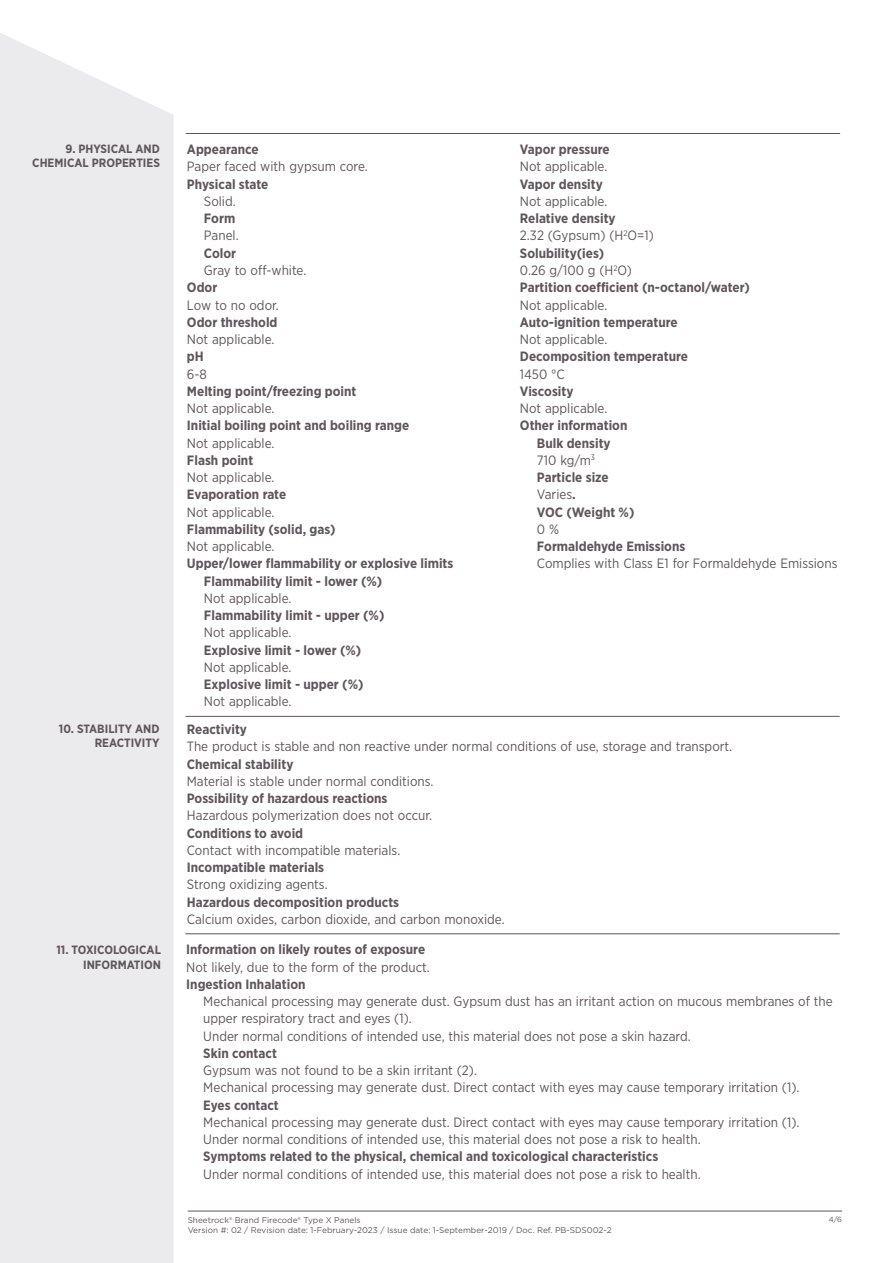
<style>
.page{position:relative;width:893px;height:1263px;background:#fff}
.page>*{position:absolute;margin:0;border:0;box-sizing:border-box;transform-origin:0 0}
.Helvetica_light_10pt{font:13.5px/17.2px "Gotham Narrow";color:#5f565c}
.Helvetica_light_10pt-2{font:700 13.5px "Gotham Narrow";color:#5f565c}
.Helvetica_light_10pt-3{font:700 12px/14.4px "Gotham Narrow";color:#5f565c;text-align:right}
.t1{font:8.25px "Gotham";color:#5f565c}
.t2{font:7.5px "Gotham";color:#5f565c}
.s1{font-weight:700}
</style>
<div class="page">
<div style="left:0;top:33px;width:174px;height:1230px;background:#ebeaec"></div>
<hr style="left:186px;top:133px;width:654px;height:1px;background:#5f565c">
<hr style="left:185px;top:716px;width:655px;height:1px;background:#5f565c">
<hr style="left:185px;top:933px;width:655px;height:1px;background:#5f565c">
<hr style="left:188px;top:1211px;width:654px;height:1px;background:#5f565c">
<p class="Helvetica_light_10pt-3" style="left:32px;top:141px;width:129px">9. PHYSICAL AND<br>CHEMICAL PROPERTIES</p>
<p class="Helvetica_light_10pt-2" style="left:187px;top:141px;width:73px">Appearance</p>
<p class="Helvetica_light_10pt" style="left:187px;top:158px;width:182px">Paper faced with gypsum core.</p>
<p class="Helvetica_light_10pt-2" style="left:187px;top:175px;width:83px">Physical state</p>
<p class="Helvetica_light_10pt" style="left:204px;top:192px;width:33px">Solid.</p>
<p class="Helvetica_light_10pt-2" style="left:204px;top:210px;width:33px">Form</p>
<p class="Helvetica_light_10pt" style="left:204px;top:227px;width:36px">Panel.</p>
<p class="Helvetica_light_10pt-2" style="left:204px;top:244px;width:34px">Color</p>
<p class="Helvetica_light_10pt" style="left:204px;top:261px;width:104px">Gray to off-white.</p>
<p class="Helvetica_light_10pt-2" style="left:187px;top:279px;width:32px">Odor</p>
<p class="Helvetica_light_10pt" style="left:187px;top:296px;width:93px">Low to no odor.</p>
<p class="Helvetica_light_10pt-2" style="left:187px;top:313px;width:92px">Odor threshold</p>
<p class="Helvetica_light_10pt" style="left:187px;top:330px;width:89px">Not applicable.</p>
<p class="Helvetica_light_10pt-2" style="left:187px;top:348px;width:18px">pH</p>
<p class="Helvetica_light_10pt" style="left:187px;top:365px;width:21px">6-8</p>
<p class="Helvetica_light_10pt-2" style="left:187px;top:382px;width:171px">Melting point/freezing point</p>
<p class="Helvetica_light_10pt" style="left:187px;top:399px;width:89px">Not applicable.</p>
<p class="Helvetica_light_10pt-2" style="left:187px;top:417px;width:224px">Initial boiling point and boiling range</p>
<p class="Helvetica_light_10pt" style="left:187px;top:434px;width:89px">Not applicable.</p>
<p class="Helvetica_light_10pt-2" style="left:187px;top:451px;width:68px">Flash point</p>
<p class="Helvetica_light_10pt" style="left:187px;top:468px;width:89px">Not applicable.</p>
<p class="Helvetica_light_10pt-2" style="left:187px;top:486px;width:101px">Evaporation rate</p>
<p class="Helvetica_light_10pt" style="left:187px;top:503px;width:89px">Not applicable.</p>
<p class="Helvetica_light_10pt-2" style="left:187px;top:520px;width:150px">Flammability (solid, gas)</p>
<p class="Helvetica_light_10pt" style="left:187px;top:537px;width:89px">Not applicable.</p>
<p class="Helvetica_light_10pt-2" style="left:187px;top:555px;width:268px">Upper/lower flammability or explosive limits</p>
<p class="Helvetica_light_10pt-2" style="left:204px;top:572px;width:180px">Flammability limit - lower (%)</p>
<p class="Helvetica_light_10pt" style="left:204px;top:589px;width:89px">Not applicable.</p>
<p class="Helvetica_light_10pt-2" style="left:204px;top:607px;width:182px">Flammability limit - upper (%)</p>
<p class="Helvetica_light_10pt" style="left:204px;top:624px;width:89px">Not applicable.</p>
<p class="Helvetica_light_10pt-2" style="left:204px;top:641px;width:159px">Explosive limit - lower (%)</p>
<p class="Helvetica_light_10pt" style="left:204px;top:658px;width:89px">Not applicable.</p>
<p class="Helvetica_light_10pt-2" style="left:204px;top:676px;width:161px">Explosive limit - upper (%)</p>
<p class="Helvetica_light_10pt" style="left:204px;top:693px;width:89px">Not applicable.</p>
<p class="Helvetica_light_10pt-2" style="left:520px;top:141px;width:91px">Vapor pressure</p>
<p class="Helvetica_light_10pt" style="left:520px;top:158px;width:89px">Not applicable.</p>
<p class="Helvetica_light_10pt-2" style="left:520px;top:175px;width:84px">Vapor density</p>
<p class="Helvetica_light_10pt" style="left:520px;top:192px;width:89px">Not applicable.</p>
<p class="Helvetica_light_10pt-2" style="left:520px;top:210px;width:97px">Relative density</p>
<p class="Helvetica_light_10pt" style="left:520px;top:227px;width:135px">2.32 (Gypsum) (H<sup>2</sup>O=1)</p>
<p class="Helvetica_light_10pt-2" style="left:520px;top:244px;width:86px">Solubility(ies)</p>
<p class="Helvetica_light_10pt" style="left:520px;top:261px;width:114px">0.26 g/100 g (H<sup>2</sup>O)</p>
<p class="Helvetica_light_10pt-2" style="left:520px;top:279px;width:232px">Partition coefficient (n-octanol/water)</p>
<p class="Helvetica_light_10pt" style="left:520px;top:296px;width:89px">Not applicable.</p>
<p class="Helvetica_light_10pt-2" style="left:520px;top:313px;width:159px">Auto-ignition temperature</p>
<p class="Helvetica_light_10pt" style="left:520px;top:330px;width:89px">Not applicable.</p>
<p class="Helvetica_light_10pt-2" style="left:520px;top:348px;width:170px">Decomposition temperature</p>
<p class="Helvetica_light_10pt" style="left:520px;top:365px;width:46px">1450 °C</p>
<p class="Helvetica_light_10pt-2" style="left:520px;top:382px;width:55px">Viscosity</p>
<p class="Helvetica_light_10pt" style="left:520px;top:399px;width:89px">Not applicable.</p>
<p class="Helvetica_light_10pt-2" style="left:520px;top:417px;width:109px">Other information</p>
<p class="Helvetica_light_10pt-2" style="left:537px;top:434px;width:75px">Bulk density</p>
<p class="Helvetica_light_10pt" style="left:537px;top:451px;width:60px">710 kg/m<sup>3</sup></p>
<p class="Helvetica_light_10pt-2" style="left:537px;top:469px;width:73px">Particle size</p>
<p class="Helvetica_light_10pt" style="left:537px;top:486px;width:40px">Varies<span class="s1">.</span></p>
<p class="Helvetica_light_10pt-2" style="left:537px;top:503px;width:99px">VOC (Weight %)</p>
<p class="Helvetica_light_10pt" style="left:537px;top:520px;width:24px">0 %</p>
<p class="Helvetica_light_10pt-2" style="left:537px;top:538px;width:150px">Formaldehyde Emissions</p>
<p class="Helvetica_light_10pt" style="left:537px;top:555px;width:302px">Complies with Class E1 for Formaldehyde Emissions</p>
<p class="Helvetica_light_10pt-3" style="left:59px;top:721px;width:102px">10. STABILITY AND<br>REACTIVITY</p>
<p class="Helvetica_light_10pt-2" style="left:187px;top:721px;width:62px">Reactivity</p>
<p class="Helvetica_light_10pt" style="left:187px;top:738px;width:547px">The product is stable and non reactive under normal conditions of use, storage and transport.</p>
<p class="Helvetica_light_10pt-2" style="left:187px;top:755px;width:108px">Chemical stability</p>
<p class="Helvetica_light_10pt" style="left:187px;top:772px;width:248px">Material is stable under normal conditions.</p>
<p class="Helvetica_light_10pt-2" style="left:187px;top:790px;width:202px">Possibility of hazardous reactions</p>
<p class="Helvetica_light_10pt" style="left:187px;top:807px;width:247px">Hazardous polymerization does not occur.</p>
<p class="Helvetica_light_10pt-2" style="left:187px;top:824px;width:118px">Conditions to avoid</p>
<p class="Helvetica_light_10pt" style="left:187px;top:841px;width:215px">Contact with incompatible materials.</p>
<p class="Helvetica_light_10pt-2" style="left:187px;top:859px;width:139px">Incompatible materials</p>
<p class="Helvetica_light_10pt" style="left:187px;top:876px;width:142px">Strong oxidizing agents.</p>
<p class="Helvetica_light_10pt-2" style="left:187px;top:893px;width:214px">Hazardous decomposition products</p>
<p class="Helvetica_light_10pt" style="left:187px;top:910px;width:319px">Calcium oxides, carbon dioxide, and carbon monoxide.</p>
<p class="Helvetica_light_10pt-3" style="left:56px;top:943px;width:106px">11. TOXICOLOGICAL<br>INFORMATION</p>
<p class="Helvetica_light_10pt-2" style="left:186px;top:941px;width:240px">Information on likely routes of exposure</p>
<p class="Helvetica_light_10pt" style="left:186px;top:958px;width:245px">Not likely, due to the form of the product.</p>
<p class="Helvetica_light_10pt-2" style="left:186px;top:975px;width:121px">Ingestion Inhalation</p>
<p class="Helvetica_light_10pt" style="left:203px;top:992px;width:631px">Mechanical processing may generate dust. Gypsum dust has an irritant action on mucous membranes of the upper respiratory tract and eyes (1).</p>
<p class="Helvetica_light_10pt" style="left:203px;top:1027px;width:489px">Under normal conditions of intended use, this material does not pose a skin hazard.</p>
<p class="Helvetica_light_10pt-2" style="left:203px;top:1044px;width:75px">Skin contact</p>
<p class="Helvetica_light_10pt" style="left:203px;top:1061px;width:275px">Gypsum was not found to be a skin irritant (2).</p>
<p class="Helvetica_light_10pt" style="left:203px;top:1079px;width:598px">Mechanical processing may generate dust. Direct contact with eyes may cause temporary irritation (1).</p>
<p class="Helvetica_light_10pt-2" style="left:203px;top:1096px;width:77px">Eyes contact</p>
<p class="Helvetica_light_10pt" style="left:203px;top:1113px;width:598px">Mechanical processing may generate dust. Direct contact with eyes may cause temporary irritation (1).</p>
<p class="Helvetica_light_10pt" style="left:203px;top:1130px;width:499px">Under normal conditions of intended use, this material does not pose a risk to health.</p>
<p class="Helvetica_light_10pt-2" style="left:203px;top:1148px;width:456px">Symptoms related to the physical, chemical and toxicological characteristics</p>
<p class="Helvetica_light_10pt" style="left:203px;top:1165px;width:499px">Under normal conditions of intended use, this material does not pose a risk to health.</p>
<p class="t1" style="left:188px;top:1215px;width:175px">Sheetrock® Brand Firecode® Type X Panels</p>
<p class="t2" style="left:829px;top:1214px;width:15px">4/6</p>
<p class="t1" style="left:188px;top:1224px;width:426px">Version #: 02 / Revision date: 1-February-2023 / Issue date: 1-September-2019 / Doc. Ref. PB-SDS002-2</p>
</div>
